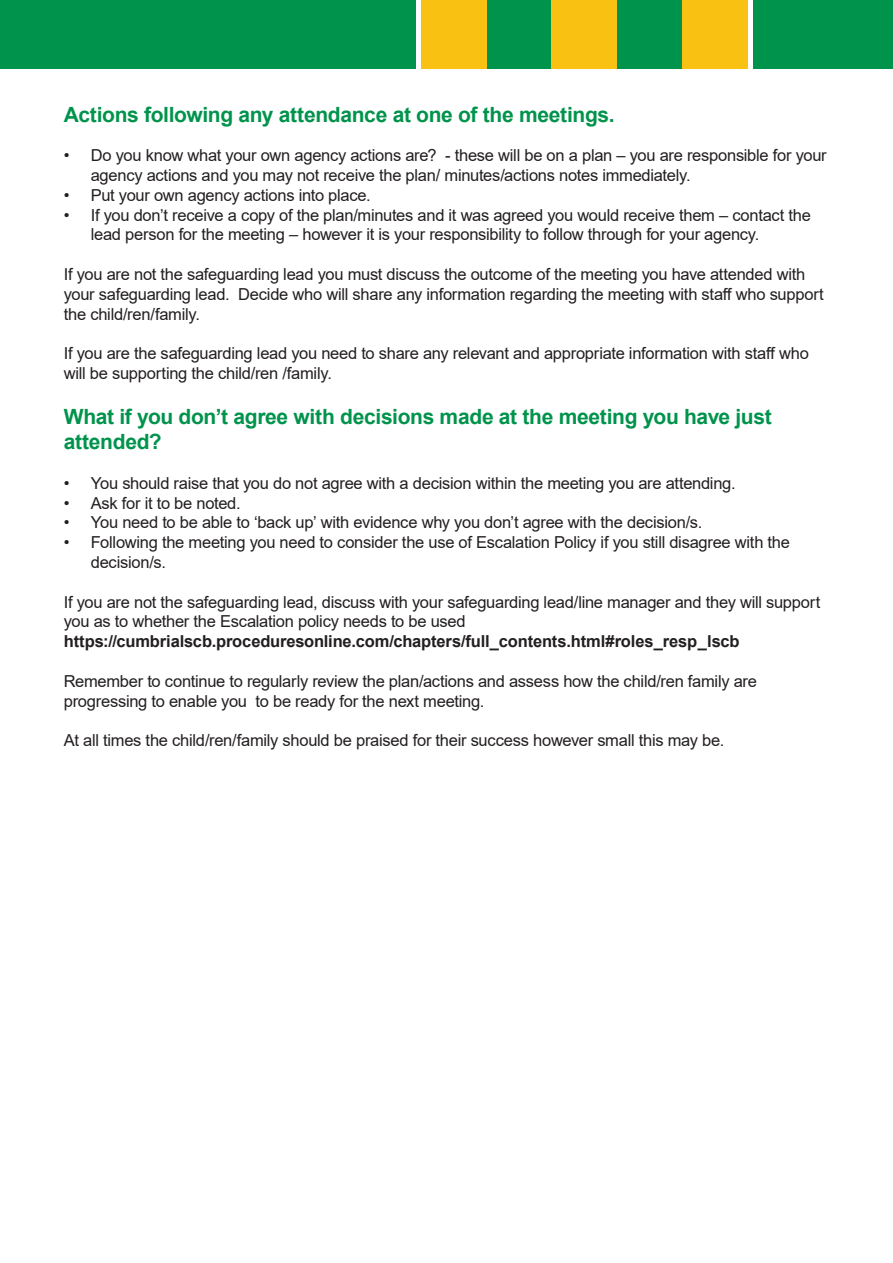
<style>
.page{position:relative;width:893px;height:1263px;background:#fff}
.page>*{position:absolute;margin:0;border:0;box-sizing:border-box;transform-origin:0 0}
.t1{font:700 21px/25.2px "Arial";letter-spacing:-.015em;color:#00934c}
.t2{font:16.5px/19.8px "Arial";letter-spacing:-.015em;color:#231f20}
.t3{font:700 16.5px "Arial";letter-spacing:-.01em;color:#231f20}
</style>
<div class="page">
<div style="left:0;top:0;width:893px;height:69px;background:#00934c"></div>
<div style="left:416px;top:0;width:337px;height:69px;background:#fff"></div>
<div style="left:486px;top:0;width:66px;height:69px;background:#00934c"></div>
<div style="left:552px;top:0;width:65px;height:69px;background:#f9c212"></div>
<div style="left:617px;top:0;width:65px;height:69px;background:#00934c"></div>
<div style="left:682px;top:0;width:66px;height:69px;background:#f9c212"></div>
<div style="left:421px;top:0;width:65px;height:69px;background:#f9c212"></div>
<p class="t1" style="left:64px;top:102px;width:552px">Actions following any attendance at one of the meetings.</p>
<p class="t2" style="left:91px;top:145px;width:737px;text-indent:-27px">• Do you know what your own agency actions are? - these will be on a plan – you are responsible for your agency actions and you may not receive the plan/ minutes/actions notes immediately.</p>
<p class="t2" style="left:64px;top:185px;width:309px">• Put your own agency actions into place.</p>
<p class="t2" style="left:91px;top:205px;width:722px;text-indent:-27px">• If you don’t receive a copy of the plan/minutes and it was agreed you would receive them – contact the lead person for the meeting – however it is your responsibility to follow through for your agency.</p>
<p class="t2" style="left:64px;top:264px;width:761px">If you are not the safeguarding lead you must discuss the outcome of the meeting you have attended with your safeguarding lead. Decide who will share any information regarding the meeting with staff who support the child/ren/family.</p>
<p class="t2" style="left:64px;top:343px;width:747px">If you are the safeguarding lead you need to share any relevant and appropriate information with staff who will be supporting the child/ren /family.</p>
<p class="t1" style="left:64px;top:404px;width:709px">What if you don’t agree with decisions made at the meeting you have just attended?</p>
<p class="t2" style="left:64px;top:473px;width:673px">• You should raise that you do not agree with a decision within the meeting you are attending.</p>
<p class="t2" style="left:64px;top:493px;width:178px">• Ask for it to be noted.</p>
<p class="t2" style="left:64px;top:513px;width:640px">• You need to be able to ‘back up’ with evidence why you don’t agree with the decision/s.</p>
<p class="t2" style="left:91px;top:532px;width:701px;text-indent:-27px">• Following the meeting you need to consider the use of Escalation Policy if you still disagree with the decision/s.</p>
<p class="t2" style="left:64px;top:592px;width:758px">If you are not the safeguarding lead, discuss with your safeguarding lead/line manager and they will support you as to whether the Escalation policy needs to be used</p>
<p class="t3" style="left:64px;top:630px;width:677px">https://cumbrialscb.proceduresonline.com/chapters/full_contents.html#roles_resp_lscb</p>
<p class="t2" style="left:64px;top:671px;width:695px">Remember to continue to regularly review the plan/actions and assess how the child/ren family are progressing to enable you to be ready for the next meeting.</p>
<p class="t2" style="left:64px;top:730px;width:662px">At all times the child/ren/family should be praised for their success however small this may be.</p>
</div>
